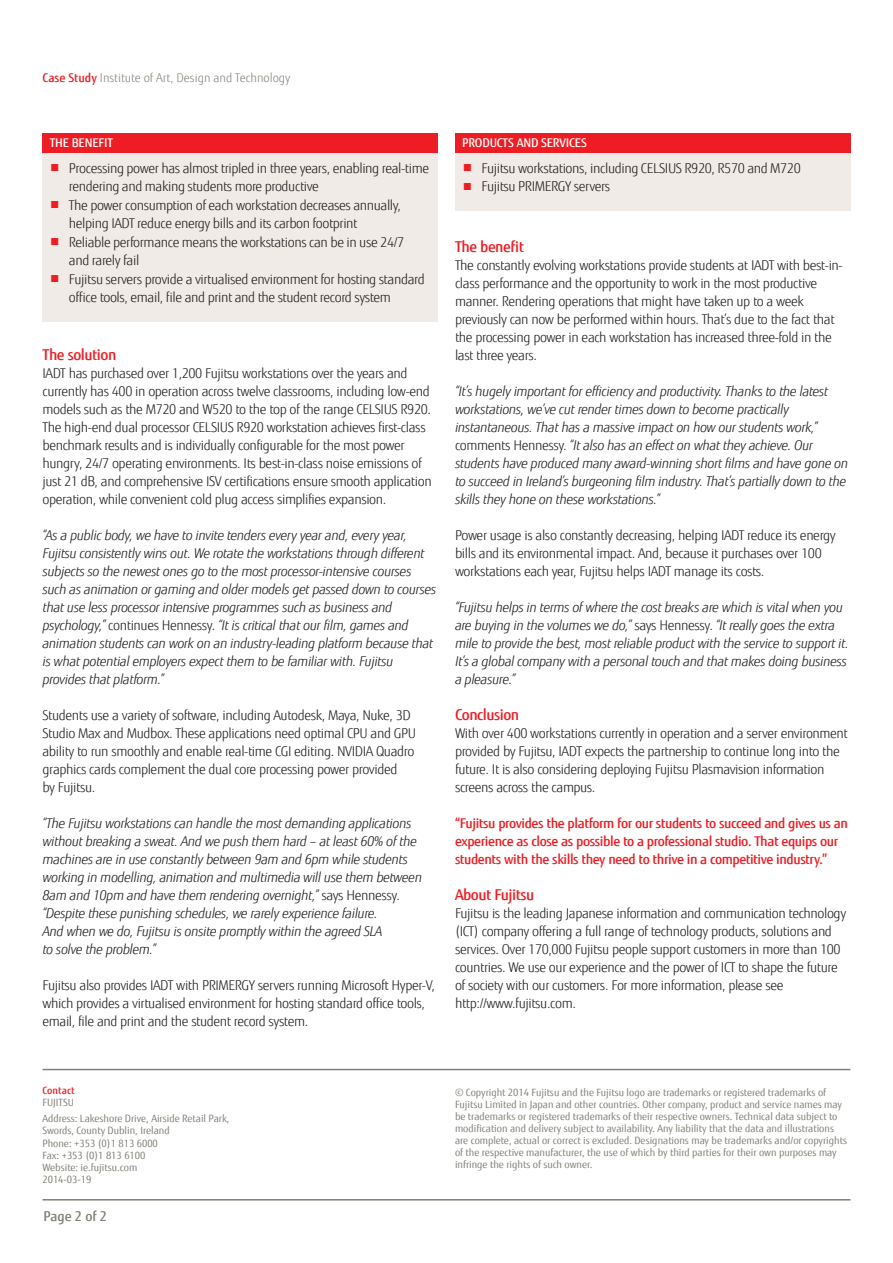
<style>
.page{position:relative;width:893px;height:1263px;background:#fff}
.page>*{position:absolute;margin:0;border:0;box-sizing:border-box;transform-origin:0 0}
.Copytext{font:500 15px "Fujitsu Sans";letter-spacing:-.03em;color:#ee1d23}
.Copytext-2{font:300 13.5px/18px "Fujitsu Sans";letter-spacing:-.03em;color:#231f20}
.Copytext-3{font:italic 300 13.5px/18px "Fujitsu Sans";letter-spacing:-.03em;color:#231f20}
.Copytext-4{font:500 13.5px/18px "Fujitsu Sans";letter-spacing:-.03em;color:#ee1d23}
.t1{font:500 13.5px "Fujitsu Sans";color:#818178}
.t2{font:300 12px "Fujitsu Sans";color:#87867e}
.t3{font:500 12px "Fujitsu Sans";letter-spacing:-.01em;color:#fff}
.t4{font:10.05px/12px "Fujitsu Sans";color:#818178}
.t5{font:500 10.05px "Fujitsu Sans";color:#ee1d23}
.s1{font-weight:500;color:#ee1d23}
.s2{color:#ee1d23}
.s3{font-style:normal}
</style>
<div class="page">
<hr style="left:43px;top:1199px;width:807px;height:1px;background:#818178">
<hr style="left:43px;top:1069px;width:807px;height:1px;background:#818178">
<div style="left:42px;top:134px;width:395px;height:188px;background:#f1ebe7"></div>
<div style="left:455px;top:137px;width:395px;height:74px;background:#f1ebe7"></div>
<div style="left:42px;top:133px;width:395px;height:20px;background:#ee1d23"></div>
<div style="left:455px;top:133px;width:395px;height:20px;background:#ee1d23"></div>
<p class="t2" style="left:43px;top:71px;width:250px"><span class="s1">Case Study</span> Institute of Art, Design and Technology</p>
<p class="t3" style="left:50px;top:135px;width:65px">THE BENEFIT</p>
<p class="t3" style="left:462px;top:136px;width:126px">PRODUCTS AND SERVICES</p>
<p class="Copytext-2" style="left:69px;top:159px;width:362px;line-height:18.5px;text-indent:-20px"><span class="s2">■</span> Processing power has almost tripled in three years, enabling real-time rendering and making students more productive</p>
<p class="Copytext-2" style="left:69px;top:196px;width:334px;line-height:18.5px;text-indent:-20px"><span class="s2">■</span> The power consumption of each workstation decreases annually, helping IADT reduce energy bills and its carbon footprint</p>
<p class="Copytext-2" style="left:69px;top:233px;width:337px;line-height:18.5px;text-indent:-20px"><span class="s2">■</span> Reliable performance means the workstations can be in use 24/7 and rarely fail</p>
<p class="Copytext-2" style="left:69px;top:270px;width:357px;line-height:18.5px;text-indent:-20px"><span class="s2">■</span> Fujitsu servers provide a virtualised environment for hosting standard office tools, email, file and print and the student record system</p>
<p class="Copytext-2" style="left:462px;top:159px;width:340px"><span class="s2">■</span> Fujitsu workstations, including CELSIUS R920, R570 and M720</p>
<p class="Copytext-2" style="left:462px;top:178px;width:150px"><span class="s2">■</span> Fujitsu PRIMERGY servers</p>
<p class="Copytext" style="left:455px;top:237px;width:71px">The benefit</p>
<p class="Copytext-2" style="left:455px;top:256px;width:389px">The constantly evolving workstations provide students at IADT with best-in&shy;class performance and the opportunity to work in the most productive manner. Rendering operations that might have taken up to a week previously can now be performed within hours. That’s due to the fact that the processing power in each workstation has increased three-fold in the last three years.</p>
<p class="Copytext-3" style="left:455px;top:382px;width:395px">“It’s hugely important for efficiency and productivity. Thanks to the latest workstations, we’ve cut render times down to become practically instantaneous. That has a massive impact on how our students work,” <span class="s3">comments Hennessy.</span> “It also has an effect on what they achieve. Our students have produced many award-winning short films and have gone on to succeed in Ireland’s burgeoning film industry. That’s partially down to the skills they hone on these workstations.”</p>
<p class="Copytext-2" style="left:455px;top:526px;width:382px">Power usage is also constantly decreasing, helping IADT reduce its energy bills and its environmental impact. And, because it purchases over 100 workstations each year, Fujitsu helps IADT manage its costs.</p>
<p class="Copytext-3" style="left:455px;top:598px;width:395px">“Fujitsu helps in terms of where the cost breaks are which is vital when you are buying in the volumes we do,” <span class="s3">says Hennessy.</span> “It really goes the extra mile to provide the best, most reliable product with the service to support it.<br>It’s a global company with a personal touch and that makes doing business a pleasure.”</p>
<p class="Copytext" style="left:455px;top:705px;width:66px">Conclusion</p>
<p class="Copytext-2" style="left:455px;top:724px;width:394px">With over 400 workstations currently in operation and a server environment provided by Fujitsu, IADT expects the partnership to continue long into the future. It is also considering deploying Fujitsu Plasmavision information screens across the campus.</p>
<p class="Copytext-4" style="left:455px;top:814px;width:394px">“Fujitsu provides the platform for our students to succeed and gives us an experience as close as possible to a professional studio. That equips our students with the skills they need to thrive in a competitive industry.”</p>
<p class="Copytext" style="left:455px;top:885px;width:81px">About Fujitsu</p>
<p class="Copytext-2" style="left:455px;top:904px;width:393px">Fujitsu is the leading Japanese information and communication technology (ICT) company offering a full range of technology products, solutions and services. Over 170,000 Fujitsu people support customers in more than 100 countries. We use our experience and the power of ICT to shape the future of society with our customers. For more information, please see http://www.fujitsu.com.</p>
<p class="Copytext" style="left:43px;top:345px;width:75px">The solution</p>
<p class="Copytext-2" style="left:43px;top:364px;width:391px">IADT has purchased over 1,200 Fujitsu workstations over the years and currently has 400 in operation across twelve classrooms, including low-end models such as the M720 and W520 to the top of the range CELSIUS R920.<br>The high-end dual processor CELSIUS R920 workstation achieves first-class benchmark results and is individually configurable for the most power hungry, 24/7 operating environments. Its best-in-class noise emissions of just 21 dB, and comprehensive ISV certifications ensure smooth application operation, while convenient cold plug access simplifies expansion.</p>
<p class="Copytext-3" style="left:43px;top:526px;width:395px">“As a public body, we have to invite tenders every year and, every year, Fujitsu consistently wins out. We rotate the workstations through different subjects so the newest ones go to the most processor-intensive courses such as animation or gaming and older models get passed down to courses that use less processor intensive programmes such as business and psychology,” <span class="s3">continues Hennessy.</span> “It is critical that our film, games and animation students can work on an industry-leading platform because that is what potential employers expect them to be familiar with. Fujitsu provides that platform.”</p>
<p class="Copytext-2" style="left:43px;top:706px;width:375px">Students use a variety of software, including Autodesk, Maya, Nuke, 3D Studio Max and Mudbox. These applications need optimal CPU and GPU ability to run smoothly and enable real-time CGI editing. NVIDIA Quadro graphics cards complement the dual core processing power provided<br>by Fujitsu.</p>
<p class="Copytext-3" style="left:43px;top:814px;width:381px">“The Fujitsu workstations can handle the most demanding applications without breaking a sweat. And we push them hard – at least 60% of the machines are in use constantly between 9am and 6pm while students working in modelling, animation and multimedia will use them between 8am and 10pm and have them rendering overnight,” <span class="s3">says Hennessy. </span>“Despite these punishing schedules, we rarely experience failure.<br>And when we do, Fujitsu is onsite promptly within the agreed SLA<br>to solve the problem.”</p>
<p class="Copytext-2" style="left:43px;top:976px;width:394px">Fujitsu also provides IADT with PRIMERGY servers running Microsoft Hyper-V, which provides a virtualised environment for hosting standard office tools, email, file and print and the student record system.</p>
<p class="t5" style="left:42px;top:1084px;width:34px">Contact</p>
<p class="t4" style="left:42px;top:1096px;width:33px">FUJITSU</p>
<p class="t4" style="left:42px;top:1113px;width:189px">Address: Lakeshore Drive, Airside Retail Park,<br>Swords, County Dublin, Ireland</p>
<p class="t4" style="left:42px;top:1137px;width:117px">Phone: +353 (0)1 813 6000</p>
<p class="t4" style="left:42px;top:1149px;width:105px">Fax: +353 (0)1 813 6100</p>
<p class="t4" style="left:42px;top:1161px;width:96px">Website: ie.fujitsu.com</p>
<p class="t4" style="left:42px;top:1173px;width:51px">2014-03-19</p>
<p class="t1" style="left:43px;top:1208px;width:65px">Page 2 of 2</p>
<p class="t4" style="left:455px;top:1086px;width:394px">© Copyright 2014 Fujitsu and the Fujitsu logo are trademarks or registered trademarks of Fujitsu Limited in Japan and other countries. Other company, product and service names may be trademarks or registered trademarks of their respective owners. Technical data subject to modification and delivery subject to availability. Any liability that the data and illustrations are complete, actual or correct is excluded. Designations may be trademarks and/or copyrights of the respective manufacturer, the use of which by third parties for their own purposes may infringe the rights of such owner.</p>
</div>
